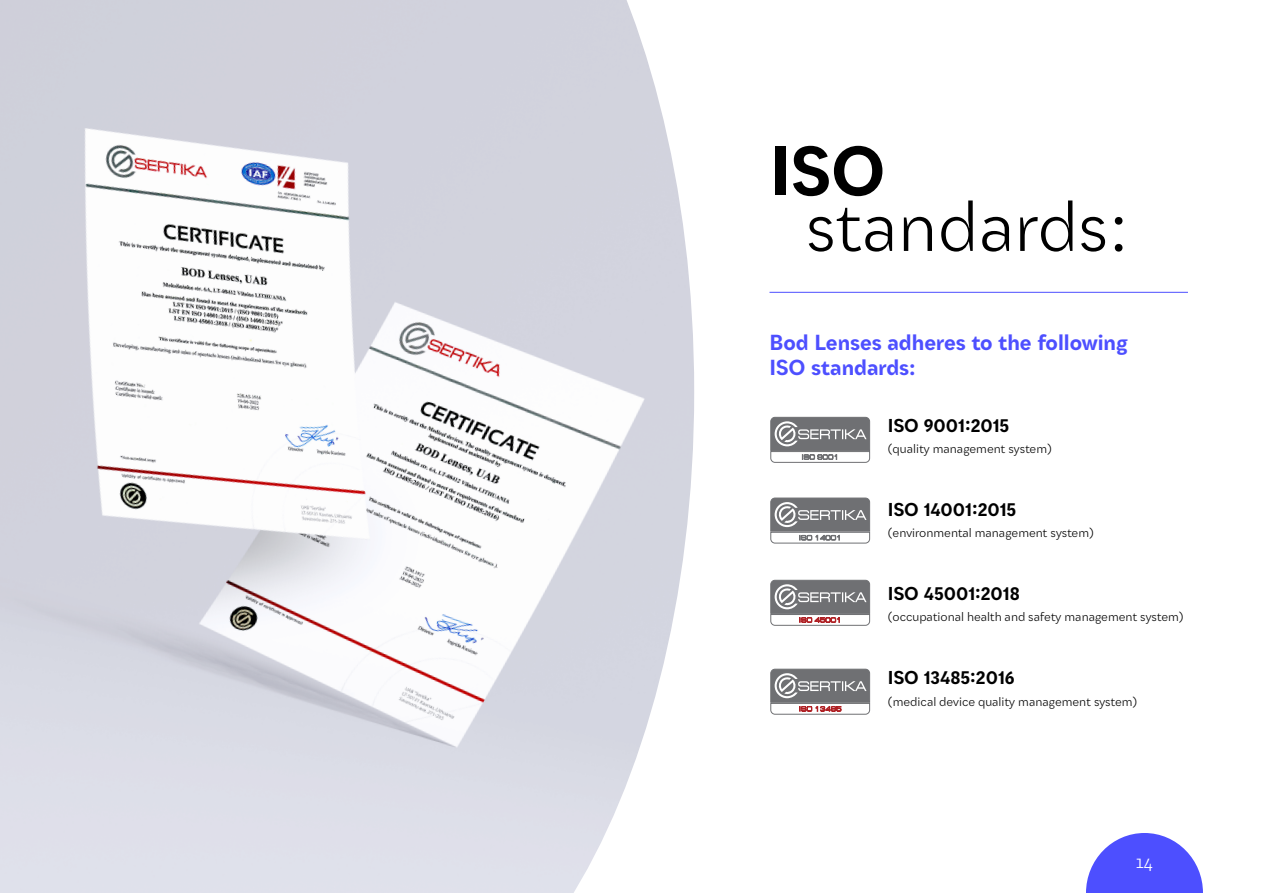
<style>
.page{position:relative;width:1263px;height:893px;background:#fff}
.page>*{position:absolute;margin:0;border:0;box-sizing:border-box;transform-origin:0 0}
.t1{font:67.5px "Qualion Text";letter-spacing:-.005em;color:#000}
.t2{font:700 67.5px "Qualion Text";color:#000}
.t3{font:700 21px/25.2px "Qualion Text";letter-spacing:-.005em;color:#4d4fff}
.t4{font:700 18px "Qualion Text";color:#000}
.t5{font:18px "Qualion Text";color:#fff}
.t6{font:12px "Qualion Text";color:#000}
</style>
<div class="page">
<img style="left:0;top:0;width:567px;height:893px">
<svg style="left:1086px;top:833px;width:117px;height:60px"></svg>
<hr style="left:769px;top:292px;width:419px;height:1px;background:#4d4fff">
<svg style="left:770px;top:417px;width:100px;height:46px"></svg>
<svg style="left:770px;top:498px;width:100px;height:45px"></svg>
<svg style="left:770px;top:580px;width:100px;height:46px"></svg>
<svg style="left:770px;top:669px;width:100px;height:46px"></svg>
<svg style="left:567px;top:0;width:127px;height:893px;fill:#d3d5df"></svg>
<h1 class="t2" style="left:769px;top:126px;width:118px">ISO</h1>
<h1 class="t1" style="left:805px;top:183px;width:325px">standards:</h1>
<h2 class="t3" style="left:769px;top:330px;width:360px">Bod Lenses adheres to the following<br>ISO standards:</h2>
<h3 class="t4" style="left:888px;top:414px;width:123px">ISO 9001:2015</h3>
<p class="t6" style="left:888px;top:441px;width:165px">(quality management system)</p>
<h3 class="t4" style="left:888px;top:498px;width:130px">ISO 14001:2015</h3>
<p class="t6" style="left:888px;top:525px;width:207px">(environmental management system)</p>
<h3 class="t4" style="left:888px;top:582px;width:133px">ISO 45001:2018</h3>
<p class="t6" style="left:888px;top:609px;width:297px">(occupational health and safety management system)</p>
<h3 class="t4" style="left:888px;top:666px;width:128px">ISO 13485:2016</h3>
<p class="t6" style="left:888px;top:693px;width:251px">(medical device quality management system)</p>
<h3 class="t5" style="left:1136px;top:849px;width:19px">14</h3>
</div>
